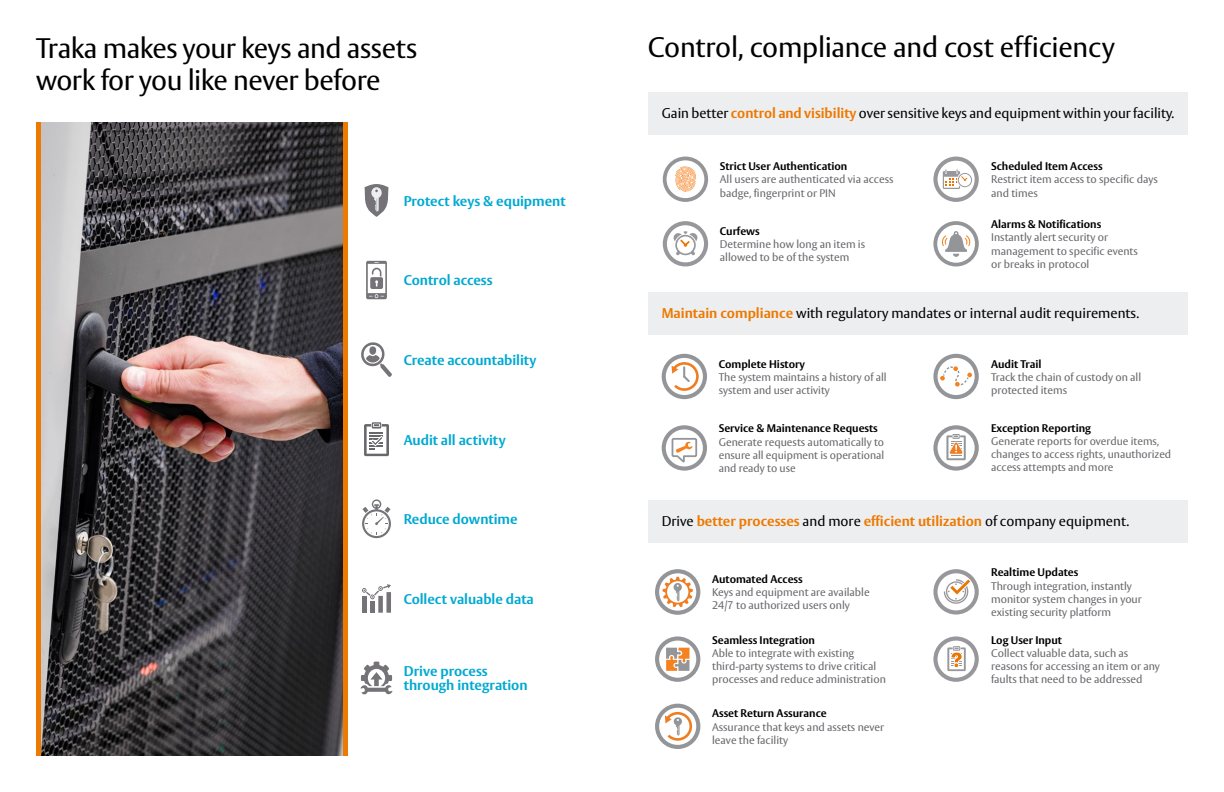
<style>
.page{position:relative;width:1224px;height:792px;background:#fff}
.page>*{position:absolute;margin:0;border:0;box-sizing:border-box;transform-origin:0 0}
.t1{font:28px/32px "ASSA Vesta";letter-spacing:-.015em;color:#000}
.t2{font:14px "ASSA Vesta";color:#000}
.t3{font:700 14px/14px "ASSA Vesta";letter-spacing:-.005em;color:#00a9d2}
.t4{font:700 14px "ASSA Vesta";color:#ee7900}
.t5{font:11px/13.2px "ASSA Vesta";color:#68676c}
.t6{font:700 11px "ASSA Vesta";color:#000}
.s1{font-weight:700;color:#ee7900}
.s2{font-weight:400;color:#000}
</style>
<div class="page">
<img style="left:40px;top:122px;width:303px;height:634px">
<svg style="left:365px;top:184px;width:23px;height:33px"></svg>
<svg style="left:361px;top:662px;width:31px;height:32px"></svg>
<svg style="left:366px;top:261px;width:21px;height:38px"></svg>
<svg style="left:361px;top:342px;width:31px;height:35px"></svg>
<div style="left:362px;top:596px;width:5px;height:17px;background:#757378"></div>
<div style="left:378px;top:596px;width:5px;height:17px;background:#757378"></div>
<div style="left:386px;top:592px;width:5px;height:21px;background:#757378"></div>
<div style="left:370px;top:601px;width:5px;height:12px;background:#757378"></div>
<svg style="left:362px;top:584px;width:29px;height:15px"></svg>
<svg style="left:362px;top:499px;width:29px;height:39px"></svg>
<svg style="left:364px;top:422px;width:25px;height:34px"></svg>
<div style="left:648px;top:92px;width:540px;height:43px;background:#edeeef"></div>
<div style="left:648px;top:292px;width:540px;height:43px;background:#edeeef"></div>
<div style="left:648px;top:500px;width:540px;height:43px;background:#edeeef"></div>
<svg style="left:933px;top:425px;width:46px;height:46px"></svg>
<svg style="left:662px;top:425px;width:45px;height:46px"></svg>
<svg style="left:933px;top:354px;width:46px;height:45px"></svg>
<svg style="left:662px;top:354px;width:45px;height:45px"></svg>
<svg style="left:655px;top:569px;width:45px;height:46px"></svg>
<svg style="left:933px;top:569px;width:46px;height:46px"></svg>
<svg style="left:933px;top:636px;width:46px;height:46px"></svg>
<svg style="left:655px;top:636px;width:45px;height:46px"></svg>
<svg style="left:655px;top:704px;width:45px;height:45px"></svg>
<svg style="left:933px;top:221px;width:46px;height:45px"></svg>
<svg style="left:663px;top:221px;width:45px;height:45px"></svg>
<hr style="left:343px;top:122px;width:4px;height:634px;background:#ee7900">
<hr style="left:36px;top:122px;width:4px;height:634px;background:#ee7900">
<svg style="left:663px;top:157px;width:45px;height:45px"></svg>
<svg style="left:933px;top:157px;width:46px;height:45px"></svg>
<h1 class="t1" style="left:36px;top:33px;width:383px">Traka makes your keys and assets work for you like never before</h1>
<h1 class="t1" style="left:648px;top:33px;width:468px">Control, compliance and cost efficiency</h1>
<p class="t2" style="left:662px;top:105px;width:514px">Gain better <span class="s1">control and visibility</span> over sensitive keys and equipment within your facility.</p>
<p class="t3" style="left:404px;top:195px;width:163px">Protect keys &amp; equipment</p>
<p class="t3" style="left:404px;top:274px;width:90px">Control access</p>
<p class="t3" style="left:404px;top:354px;width:134px">Create accountability</p>
<p class="t3" style="left:404px;top:433px;width:103px">Audit all activity</p>
<p class="t3" style="left:404px;top:513px;width:115px">Reduce downtime</p>
<p class="t3" style="left:404px;top:592px;width:132px">Collect valuable data</p>
<p class="t3" style="left:404px;top:665px;width:125px">Drive process through integration</p>
<p class="t6" style="left:720px;top:160px;width:129px">Strict User Authentication</p>
<p class="t5" style="left:720px;top:174px;width:175px">All users are authenticated via access badge, fingerprint or PIN</p>
<p class="t6" style="left:720px;top:224px;width:41px">Curfews</p>
<p class="t5" style="left:720px;top:238px;width:147px">Determine how long an item is allowed to be of the system</p>
<p class="t6" style="left:991px;top:160px;width:113px">Scheduled Item Access</p>
<p class="t5" style="left:991px;top:174px;width:168px">Restrict item access to specific days and times</p>
<p class="t6" style="left:991px;top:218px;width:112px">Alarms &amp; Notifications</p>
<p class="t5" style="left:991px;top:232px;width:148px">Instantly alert security or management to specific events or breaks in protocol</p>
<p class="t2" style="left:662px;top:305px;width:479px"><span class="s1">Maintain compliance</span> with regulatory mandates or internal audit requirements.</p>
<p class="t6" style="left:719px;top:357px;width:88px">Complete History</p>
<p class="t5" style="left:719px;top:371px;width:169px">The system maintains a history of all system and user activity</p>
<p class="t6" style="left:719px;top:422px;width:161px">Service &amp; Maintenance Requests</p>
<p class="t5" style="left:719px;top:436px;width:167px;text-align:justify">Generate requests automatically to ensure all equipment is operational and ready to use</p>
<p class="t6" style="left:991px;top:357px;width:52px">Audit Trail</p>
<p class="t5" style="left:991px;top:371px;width:152px">Track the chain of custody on all protected items</p>
<p class="t6" style="left:991px;top:421px;width:101px">Exception Reporting</p>
<p class="t5" style="left:991px;top:435px;width:182px">Generate reports for overdue items, changes to access rights, unauthorized access attempts and more</p>
<p class="t4" style="left:662px;top:513px;width:469px"><span class="s2">Drive</span> better processes <span class="s2">and more</span> efficient utilization <span class="s2">of company equipment.</span></p>
<p class="t6" style="left:712px;top:572px;width:92px">Automated Access</p>
<p class="t5" style="left:712px;top:586px;width:159px">Keys and equipment are available<br>24/7 to authorized users only</p>
<p class="t6" style="left:712px;top:633px;width:104px">Seamless Integration</p>
<p class="t5" style="left:712px;top:647px;width:175px">Able to integrate with existing third-party systems to drive critical processes and reduce administration</p>
<p class="t6" style="left:712px;top:707px;width:116px">Asset Return Assurance</p>
<p class="t5" style="left:712px;top:721px;width:174px">Assurance that keys and assets never leave the facility</p>
<p class="t6" style="left:991px;top:566px;width:89px">Realtime Updates</p>
<p class="t5" style="left:991px;top:580px;width:152px">Through integration, instantly monitor system changes in your existing security platform</p>
<p class="t6" style="left:991px;top:633px;width:72px">Log User Input</p>
<p class="t5" style="left:991px;top:647px;width:170px">Collect valuable data, such as reasons for accessing an item or any faults that need to be addressed</p>
</div>
